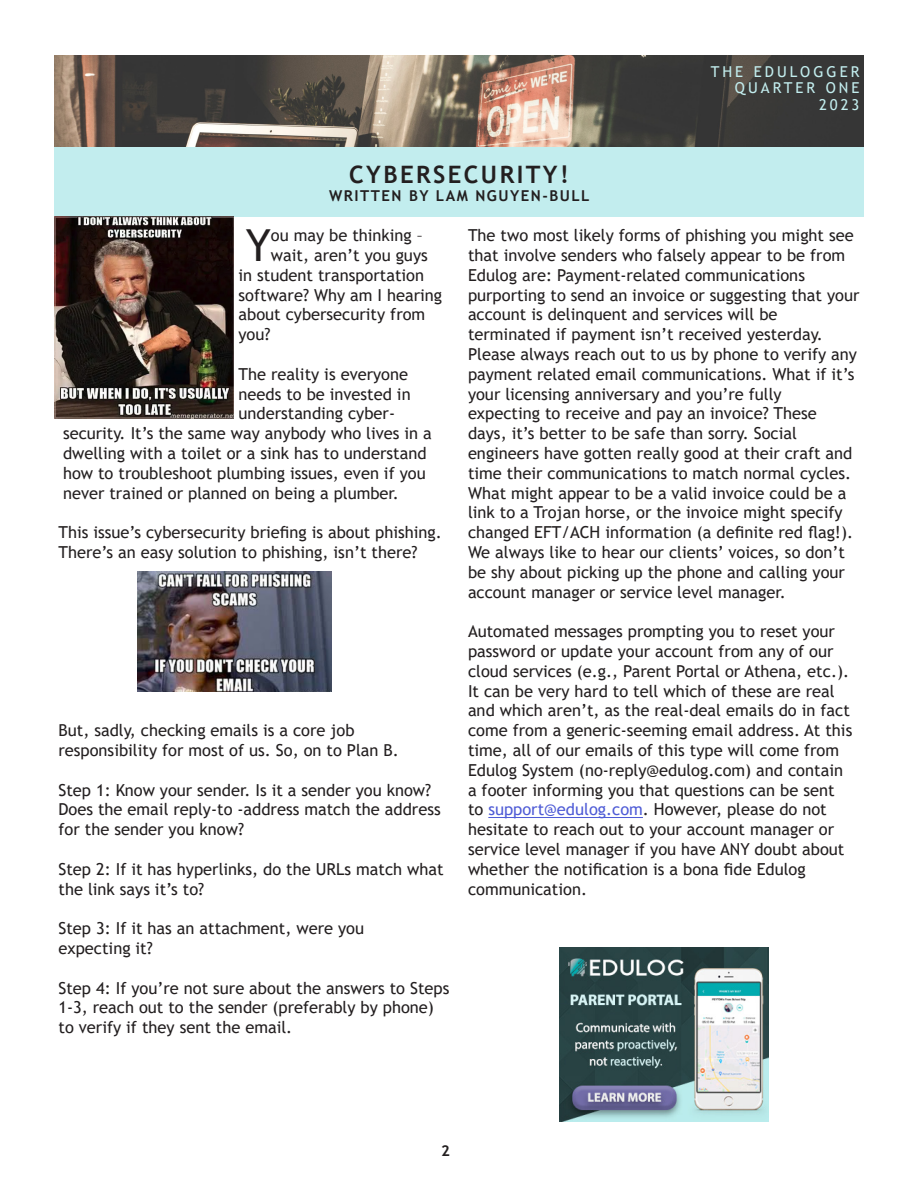
<style>
.page{position:relative;width:918px;height:1188px;background:#fff}
.page>*{position:absolute;margin:0;border:0;box-sizing:border-box;transform-origin:0 0}
.t1{font:44.1px "Trebuchet MS";color:#231f20}
.Title_36pt_Black__Al{font:700 24px "Trebuchet MS";letter-spacing:.1em;color:#231f20}
.t2{font:16.5px/19.8px "Trebuchet MS";color:#231f20}
.t3{font:15px/16.5px "Trebuchet MS";letter-spacing:.2em;color:#c2edee;text-align:right}
.Title_36pt_Black__Al-2{font:700 15px "Trebuchet MS";letter-spacing:.1em;color:#231f20}
.s1{color:#4f5cd6}
</style>
<div class="page">
<img style="left:54px;top:56px;width:810px;height:92px">
<div style="left:54px;top:148px;width:810px;height:69px;background:#c2edee"></div>
<hr style="left:488px;top:817px;width:155px;height:1px;background:#4f5cd6">
<img style="left:54px;top:217px;width:180px;height:201px">
<img style="left:138px;top:572px;width:193px;height:119px">
<img style="left:559px;top:948px;width:209px;height:174px">
<p class="Title_36pt_Black__Al" style="left:349px;top:160px;width:221px">CYBERSECURITY!</p>
<p class="Title_36pt_Black__Al-2" style="left:329px;top:187px;width:262px">WRITTEN BY LAM NGUYEN-BULL</p>
<p class="t3" style="left:711px;top:63px;width:150px">THE EDULOGGER</p>
<p class="t3" style="left:735px;top:79px;width:126px">QUARTER ONE<br>2023</p>
<p class="t1" style="left:246px;top:218px;width:27px">Y</p>
<p class="t2" style="left:271px;top:225px;width:154px">ou may be thinking –</p>
<p class="t2" style="left:271px;top:245px;width:158px">wait, aren’t you guys</p>
<p class="t2" style="left:238px;top:265px;width:187px">in student transportation</p>
<p class="t2" style="left:238px;top:285px;width:205px">software? Why am I hearing</p>
<p class="t2" style="left:238px;top:305px;width:188px">about cybersecurity from</p>
<p class="t2" style="left:238px;top:324px;width:34px">you?</p>
<p class="t2" style="left:238px;top:364px;width:171px">The reality is everyone</p>
<p class="t2" style="left:238px;top:384px;width:174px">needs to be invested in</p>
<p class="t2" style="left:238px;top:404px;width:158px">understanding cyber-</p>
<p class="t2" style="left:63px;top:423px;width:370px">security. It’s the same way anybody who lives in a</p>
<p class="t2" style="left:63px;top:443px;width:365px">dwelling with a toilet or a sink has to understand</p>
<p class="t2" style="left:63px;top:463px;width:364px">how to troubleshoot plumbing issues, even if you</p>
<p class="t2" style="left:63px;top:483px;width:338px">never trained or planned on being a plumber.</p>
<p class="t2" style="left:58px;top:522px;width:385px">This issue’s cybersecurity briefing is about phishing.<br>There’s an easy solution to phishing, isn’t there?</p>
<p class="t2" style="left:58px;top:720px;width:342px">But, sadly, checking emails is a core job responsibility for most of us. So, on to Plan B.</p>
<p class="t2" style="left:58px;top:780px;width:384px">Step 1: Know your sender. Is it a sender you know?<br>Does the email reply-to -address match the address for the sender you know?</p>
<p class="t2" style="left:58px;top:859px;width:387px">Step 2: If it has hyperlinks, do the URLs match what the link says it’s to?</p>
<p class="t2" style="left:58px;top:918px;width:307px">Step 3: If it has an attachment, were you expecting it?</p>
<p class="t2" style="left:58px;top:978px;width:392px">Step 4: If you’re not sure about the answers to Steps<br>1-3, reach out to the sender (preferably by phone) to verify if they sent the email.</p>
<p class="t2" style="left:468px;top:225px;width:393px">The two most likely forms of phishing you might see that involve senders who falsely appear to be from Edulog are: Payment-related communications purporting to send an invoice or suggesting that your account is delinquent and services will be terminated if payment isn’t received yesterday.<br>Please always reach out to us by phone to verify any payment related email communications. What if it’s your licensing anniversary and you’re fully<br>expecting to receive and pay an invoice? These days, it’s better to be safe than sorry. Social engineers have gotten really good at their craft and time their communications to match normal cycles.<br>What might appear to be a valid invoice could be a link to a Trojan horse, or the invoice might specify changed EFT/ACH information (a definite red flag!).<br>We always like to hear our clients’ voices, so don’t be shy about picking up the phone and calling your account manager or service level manager.</p>
<p class="t2" style="left:468px;top:621px;width:386px">Automated messages prompting you to reset your password or update your account from any of our cloud services (e.g., Parent Portal or Athena, etc.).<br>It can be very hard to tell which of these are real and which aren’t, as the real-deal emails do in fact come from a generic-seeming email address. At this time, all of our emails of this type will come from Edulog System (no-reply@edulog.com) and contain a footer informing you that questions can be sent to <span class="s1">support@edulog.com</span>. However, please do not hesitate to reach out to your account manager or service level manager if you have ANY doubt about whether the notification is a bona fide Edulog communication.</p>
<p class="Title_36pt_Black__Al-2" style="left:441px;top:1141px;width:10px">2</p>
</div>
